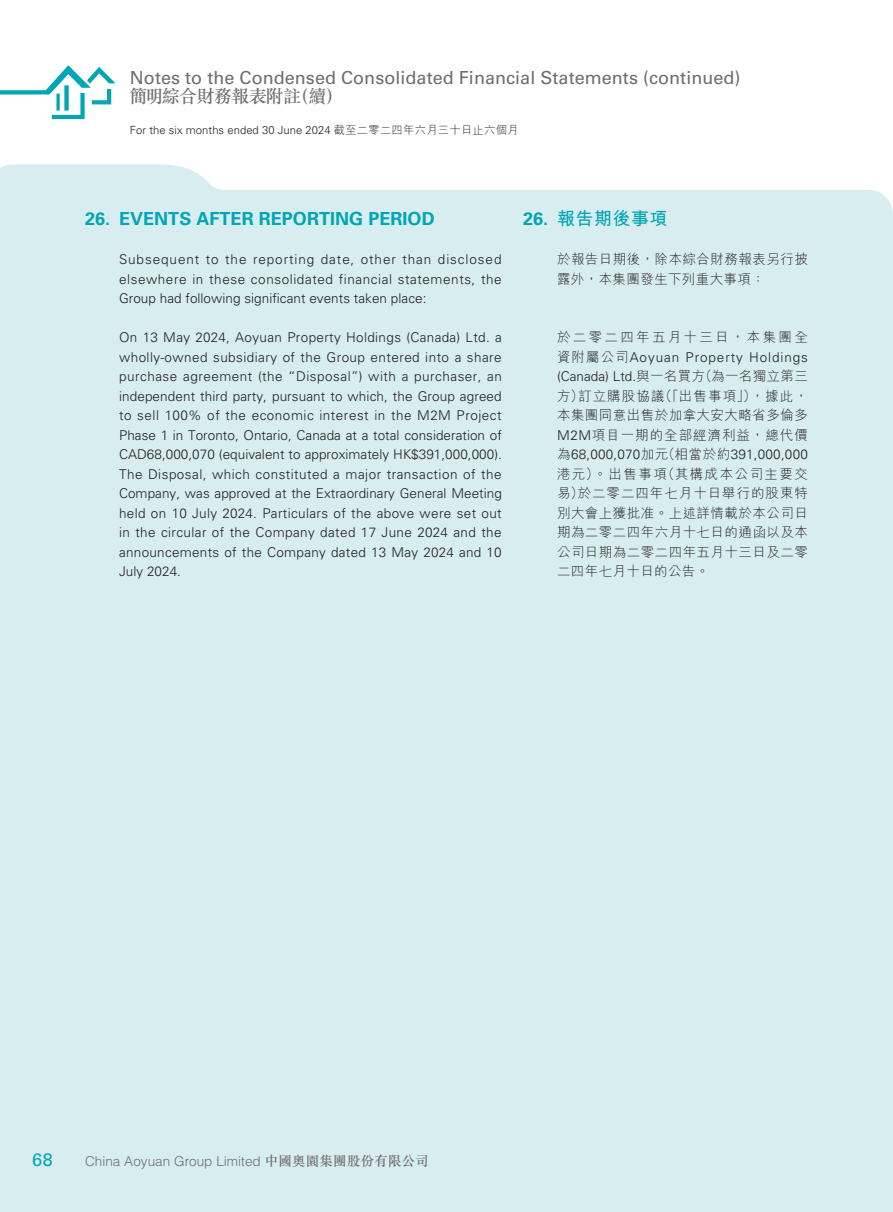
<style>
.page{position:relative;width:893px;height:1212px;background:#fff}
.page>*{position:absolute;margin:0;border:0;box-sizing:border-box;transform-origin:0 0}
.t1{font:18px "Univers LT Pro 55 Roman";letter-spacing:.005em;color:#6c6d70}
.t2{font:700 18px "Univers LT Pro 65";letter-spacing:.005em;color:#00a5b6}
.t3{font:500 18px "M Sung HK";letter-spacing:-.035em;color:#6c6d70}
.t4{font:700 18px "M Hei HK";letter-spacing:.03em;color:#00a5b6}
.t5{font:18px "Univers LT Pro 55 Roman";color:#00a5b6}
.t6{font:300 13.5px/19.5px "Univers LT Pro 45";letter-spacing:.015em;color:#231f20;text-align:justify}
.t7{font:300 13.5px/19.5px "M Hei HK";letter-spacing:.035em;color:#231f20;text-align:justify}
.t8{font:300 13.5px "Helvetica LT Pro";letter-spacing:.005em;color:#6c6d70}
.t9{font:300 13.5px "Univers LT Pro 45";letter-spacing:.065em;color:#231f20}
.t10{font:300 13.5px "M Hei HK";letter-spacing:.17em;color:#231f20}
.t11{font:300 11.25px "Univers LT Pro 45";letter-spacing:.005em;color:#231f20}
.s1{font-family:"M Hei HK"}
.s2{font-family:"Univers LT Pro 65"}
.s3{font-family:"Univers LT Pro 45"}
.s4{font-family:"M Sung HK";font-weight:500}
</style>
<div class="page">
<div style="left:0;top:165px;width:893px;height:1047px;background:#d8edf0"></div>
<svg style="left:0;top:65px;width:116px;height:54px"></svg>
<h1 class="t1" style="left:130px;top:65px;width:612px">Notes to the Condensed Consolidated Financial Statements (continued)</h1>
<h1 class="t3" style="left:129px;top:84px;width:215px">簡明綜合財務報表附註（續）</h1>
<p class="t11" style="left:130px;top:123px;width:390px">For the six months ended 30 June 2024 <span class="s1">截至二零二四年六月三十日止六個月</span></p>
<h1 class="t2" style="left:85px;top:206px;width:351px">26. EVENTS AFTER REPORTING PERIOD</h1>
<p class="t6" style="left:119px;top:249px;width:384px">Subsequent to the reporting date, other than disclosed elsewhere in these consolidated financial statements, the Group had following significant events taken place:</p>
<p class="t6" style="left:119px;top:327px;width:384px">On 13 May 2024, Aoyuan Property Holdings (Canada) Ltd. a wholly-owned subsidiary of the Group entered into a share purchase agreement (the “Disposal”) with a purchaser, an independent third party, pursuant to which, the Group agreed to sell 100% of the economic interest in the M2M Project Phase 1 in Toronto, Ontario, Canada at a total consideration of CAD68,000,070 (equivalent to approximately HK$391,000,000).<br>The Disposal, which constituted a major transaction of the Company, was approved at the Extraordinary General Meeting held on 10 July 2024. Particulars of the above were set out in the circular of the Company dated 17 June 2024 and the announcements of the Company dated 13 May 2024 and 10<br>July 2024.</p>
<h1 class="t4" style="left:523px;top:205px;width:146px"><span class="s2">26.</span> 報告期後事項</h1>
<p class="t7" style="left:557px;top:249px;width:252px">於報告日期後，除本綜合財務報表另行披露外，本集團發生下列重大事項：</p>
<p class="t10" style="left:557px;top:328px;width:252px">於二零二四年五月十三日，本集團全</p>
<p class="t9" style="left:557px;top:348px;width:252px"><span class="s1">資附屬公司</span>Aoyuan Property Holdings</p>
<p class="t7" style="left:557px;top:366px;width:252px"><span class="s3">(Canada) Ltd.</span>與一名買方（為一名獨立第三方）訂立購股協議（「出售事項」），據此，本集團同意出售於加拿大安大略省多倫多<span class="s3">M2M</span>項目一期的全部經濟利益，總代價</p>
<p class="t6" style="left:557px;top:444px;width:252px"><span class="s1">為</span>68,000,070<span class="s1">加元（相當於約</span>391,000,000</p>
<p class="t7" style="left:557px;top:464px;width:252px">港元）。出售事項（其構成本公司主要交易）於二零二四年七月十日舉行的股東特別大會上獲批准。上述詳情載於本公司日期為二零二四年六月十七日的通函以及本公司日期為二零二四年五月十三日及二零二四年七月十日的公告。</p>
<h1 class="t5" style="left:32px;top:1147px;width:22px">68</h1>
<p class="t8" style="left:85px;top:1152px;width:346px">China Aoyuan Group Limited <span class="s4">中國奧園集團股份有限公司</span></p>
</div>
